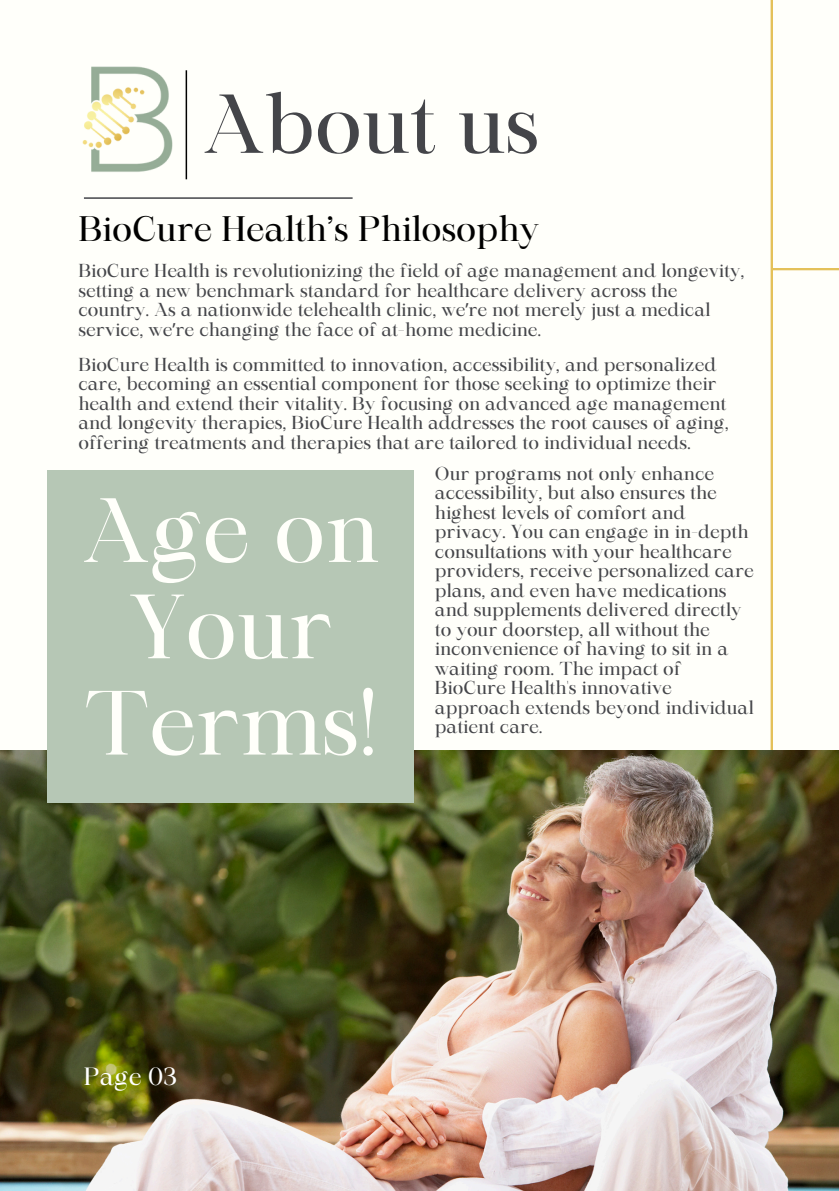
<style>
.page{position:relative;width:839px;height:1191px;background:#fff}
.page>*{position:absolute;margin:0;border:0;box-sizing:border-box;transform-origin:0 0}
.t1{font:87.4px/96.4px "Maharlika";color:#fffffa;text-align:center}
.t2{font:80px "Maharlika";color:#444549}
.t3{font:34px "Maharlika";color:#000}
.t4{font:24px "Maharlika";color:#fff}
.t5{font:18px/19.6px "Maharlika";color:#444549}
.s1{font-family:"Noto Sans"}
</style>
<div class="page">
<img style="left:0;top:750px;width:838px;height:441px">
<hr style="left:84px;top:197px;width:268px;height:2px;background:#444549">
<hr style="left:186px;top:70px;width:1px;height:109px;background:#000">
<img style="left:82px;top:66px;width:91px;height:106px">
<div style="left:47px;top:470px;width:367px;height:333px;background:#b6c7b5"></div>
<p class="t2" style="left:203px;top:92px;width:337px">About us</p>
<h1 class="t3" style="left:78px;top:215px;width:462px">BioCure Health’s Philosophy</h1>
<p class="t5" style="left:78px;top:263px;width:667px">BioCure Health is revolutionizing the field of age management and longevity, setting a new benchmark standard for healthcare delivery across the country. As a nationwide telehealth clinic, we<span class="s1">ʼ</span>re not merely just a medical service, we<span class="s1">ʼ</span>re changing the face of at-home medicine.</p>
<h2 class="t5" style="left:78px;top:356px;width:652px">BioCure Health is committed to innovation, accessibility, and personalized care, becoming an essential component for those seeking to optimize their health and extend their vitality. By focusing on advanced age management and longevity therapies, BioCure Health addresses the root causes of aging, offering treatments and therapies that are tailored to individual needs.</h2>
<p class="t1" style="left:83px;top:491px;width:297px">Age on<br>Your<br>Terms!</p>
<p class="t5" style="left:435px;top:465px;width:320px">Our programs not only enhance accessibility, but also ensures the highest levels of comfort and privacy. You can engage in in-depth consultations with your healthcare providers, receive personalized care plans, and even have medications and supplements delivered directly to your doorstep, all without the inconvenience of having to sit in a waiting room. The impact of<br>BioCure Health's innovative approach extends beyond individual patient care.</p>
<h1 class="t4" style="left:84px;top:1067px;width:94px">Page 03</h1>
</div>
